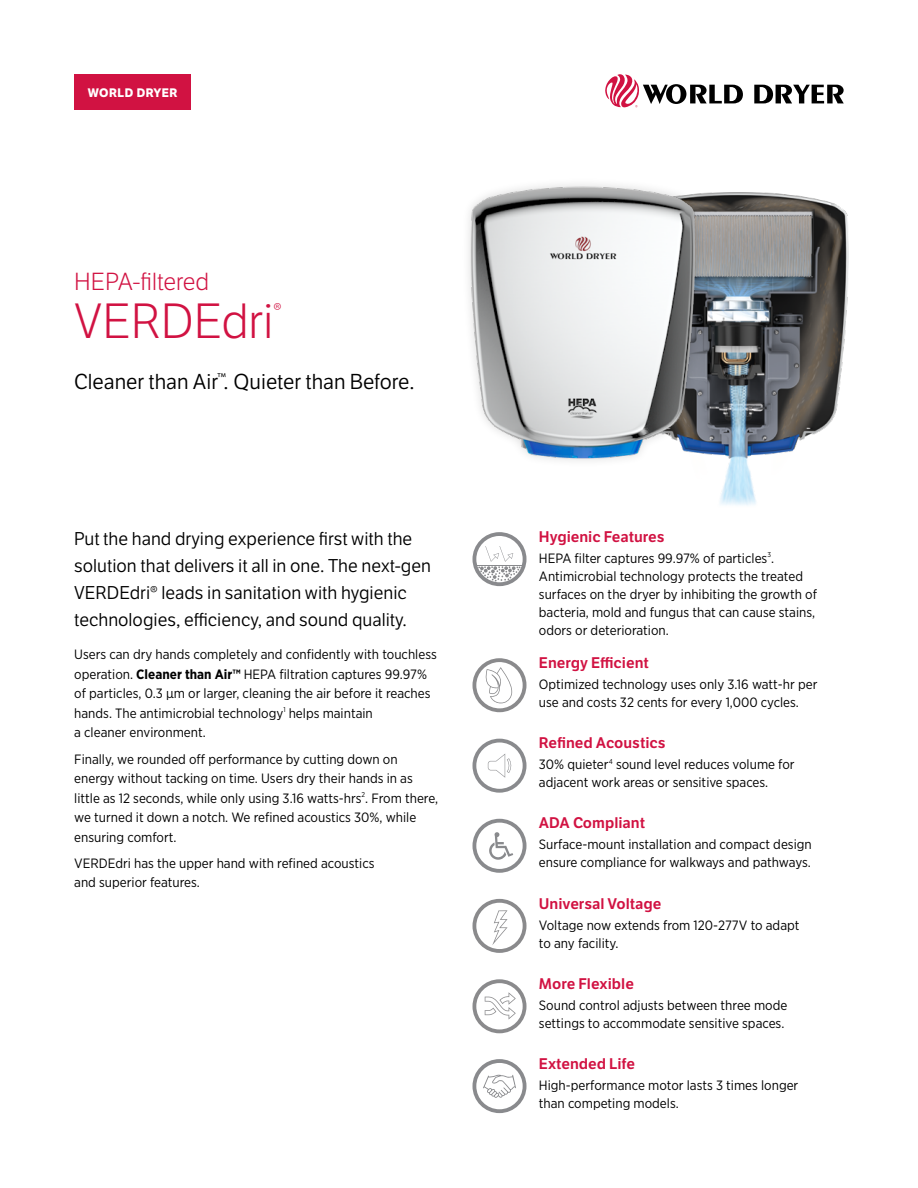
<style>
.page{position:relative;width:918px;height:1188px;background:#fff}
.page>*{position:absolute;margin:0;border:0;box-sizing:border-box;transform-origin:0 0}
.t1{font:48px "LFT Etica Lt";color:#d11242}
.t2{font:24px "LFT Etica Lt";color:#d11242}
.t3{font:21px "LFT Etica Bk";color:#000}
.t4{font:19.2px "LFT Etica Lt";color:#d11242}
.t5{font:18px/27px "LFT Etica Bk";color:#000}
.t6{font:15px "LFT Etica SB";color:#d11242}
.t7{font:13.5px/18px "Gotham Narrow";color:#000}
.t8{font:700 12px "LFT Etica";letter-spacing:.04em;color:#fff}
.s1{font-weight:700}
</style>
<div class="page">
<div style="left:74px;top:74px;width:117px;height:36px;background:#d11242"></div>
<svg style="left:605px;top:74px;width:138px;height:33px"></svg>
<svg style="left:754px;top:85px;width:90px;height:18px"></svg>
<img style="left:716px;top:192px;width:133px;height:314px">
<img style="left:468px;top:184px;width:248px;height:277px">
<svg style="left:472px;top:1059px;width:54px;height:54px"></svg>
<div style="left:476px;top:1063px;width:47px;height:46px;background:#fff;border-radius:50%"></div>
<svg style="left:483px;top:1075px;width:33px;height:23px"></svg>
<svg style="left:472px;top:819px;width:54px;height:54px"></svg>
<div style="left:476px;top:823px;width:47px;height:46px;background:#fff;border-radius:50%"></div>
<svg style="left:489px;top:832px;width:24px;height:28px"></svg>
<div style="left:472px;top:739px;width:54px;height:54px;background:#898a8d;border-radius:50%"></div>
<div style="left:476px;top:742px;width:47px;height:47px;background:#fff;border-radius:50%"></div>
<svg style="left:488px;top:754px;width:24px;height:24px"></svg>
<svg style="left:472px;top:532px;width:55px;height:54px"></svg>
<svg style="left:472px;top:899px;width:54px;height:54px"></svg>
<div style="left:476px;top:903px;width:47px;height:46px;background:#fff;border-radius:50%"></div>
<svg style="left:492px;top:910px;width:16px;height:35px"></svg>
<svg style="left:472px;top:979px;width:54px;height:54px"></svg>
<div style="left:476px;top:983px;width:47px;height:46px;background:#fff;border-radius:50%"></div>
<svg style="left:485px;top:992px;width:31px;height:27px"></svg>
<svg style="left:472px;top:658px;width:55px;height:55px"></svg>
<p class="t8" style="left:88px;top:85px;width:91px">WORLD DRYER</p>
<h2 class="t2" style="left:74px;top:268px;width:136px">HEPA-filtered</h2>
<h1 class="t1" style="left:74px;top:294px;width:201px">VERDEdri</h1>
<h3 class="t4" style="left:273px;top:299px;width:10px">®</h3>
<h3 class="t3" style="left:74px;top:369px;width:342px">Cleaner than Air<sup>™</sup>. Quieter than Before.</h3>
<h3 class="t5" style="left:74px;top:526px;width:358px">Put the hand drying experience first with the solution that delivers it all in one. The next-gen VERDEdri® leads in sanitation with hygienic technologies, efficiency, and sound quality.</h3>
<p class="t7" style="left:74px;top:645px;width:364px;line-height:19.5px">Users can dry hands completely and confidently with touchless operation. <span class="s1">Cleaner than Air™</span> HEPA filtration captures 99.97% of particles, 0.3 µm or larger, cleaning the air before it reaches hands. The antimicrobial technology<sup>1</sup> helps maintain<br>a cleaner environment.</p>
<p class="t7" style="left:74px;top:749px;width:365px;line-height:19.5px">Finally, we rounded off performance by cutting down on energy without tacking on time. Users dry their hands in as little as 12 seconds, while only using 3.16 watts-hrs<sup>2</sup>. From there, we turned it down a notch. We refined acoustics 30%, while ensuring comfort.</p>
<p class="t7" style="left:74px;top:853px;width:302px;line-height:19.5px">VERDEdri has the upper hand with refined acoustics and superior features.</p>
<p class="t6" style="left:539px;top:527px;width:127px">Hygienic Features</p>
<p class="t7" style="left:539px;top:549px;width:280px">HEPA filter captures 99.97% of particles<sup>3</sup>.<br>Antimicrobial technology protects the treated surfaces on the dryer by inhibiting the growth of bacteria, mold and fungus that can cause stains, odors or deterioration.</p>
<p class="t6" style="left:539px;top:653px;width:111px">Energy Efficient</p>
<p class="t7" style="left:539px;top:675px;width:280px">Optimized technology uses only 3.16 watt-hr per use and costs 32 cents for every 1,000 cycles.</p>
<p class="t6" style="left:539px;top:734px;width:128px">Refined Acoustics</p>
<p class="t7" style="left:539px;top:755px;width:257px">30% quieter<sup>4</sup> sound level reduces volume for adjacent work areas or sensitive spaces.</p>
<p class="t6" style="left:539px;top:814px;width:108px">ADA Compliant</p>
<p class="t7" style="left:539px;top:835px;width:274px">Surface-mount installation and compact design ensure compliance for walkways and pathways.</p>
<p class="t6" style="left:539px;top:894px;width:124px">Universal Voltage</p>
<p class="t7" style="left:539px;top:916px;width:262px">Voltage now extends from 120-277V to adapt to any facility.</p>
<p class="t6" style="left:539px;top:974px;width:97px">More Flexible</p>
<p class="t7" style="left:539px;top:996px;width:250px">Sound control adjusts between three mode settings to accommodate sensitive spaces.</p>
<p class="t6" style="left:539px;top:1055px;width:98px">Extended Life</p>
<p class="t7" style="left:539px;top:1076px;width:261px">High-performance motor lasts 3 times longer than competing models.</p>
</div>
